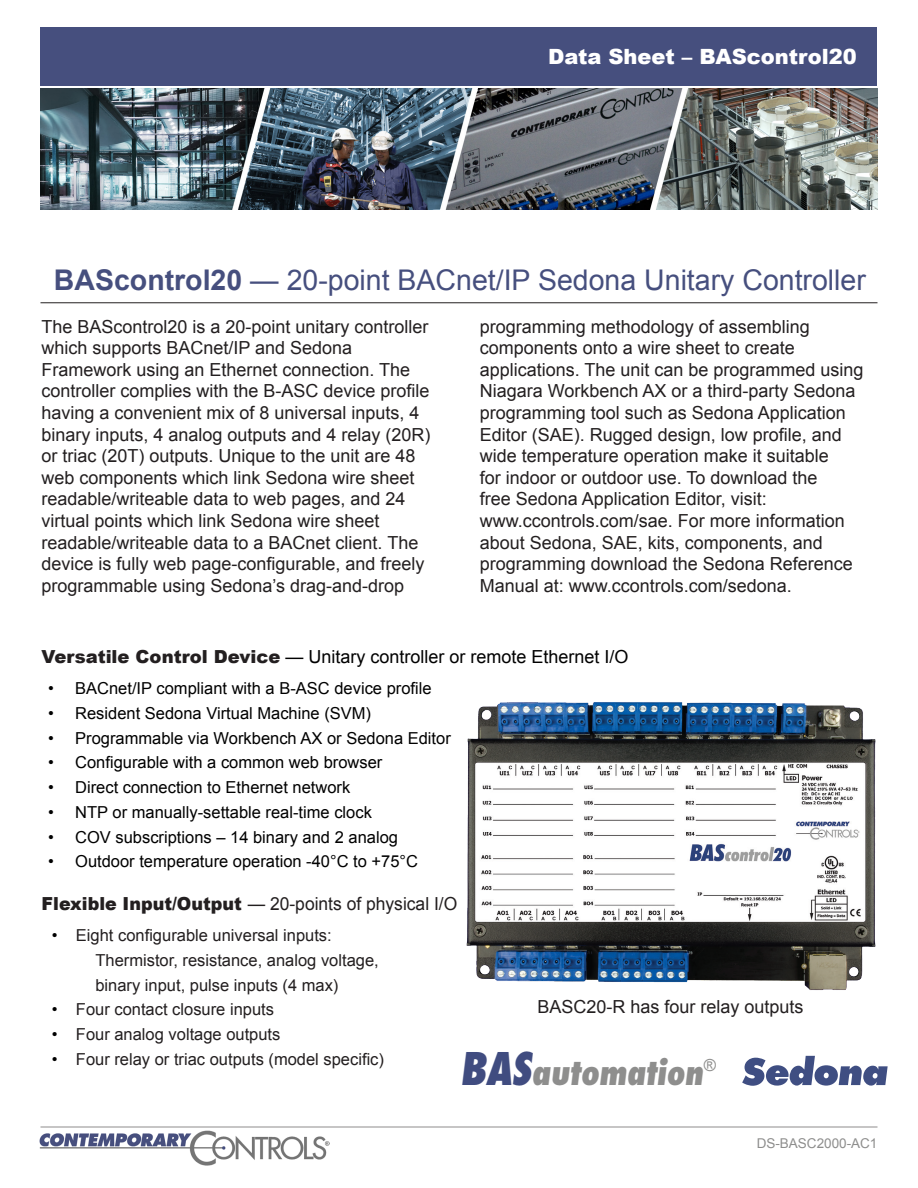
<style>
.page{position:relative;width:918px;height:1188px;background:#fff}
.page>*{position:absolute;margin:0;border:0;box-sizing:border-box;transform-origin:0 0}
.t1{font:italic 800 38.25px "Futura PT Cond";color:#8e8e8d}
.t2{font:28.5px "Arial";color:#464f7e}
.t3{font:900 21px "Arial";color:#fff}
.t4{font:18px/21.6px "Arial";color:#231f20}
.t5{font:18px "Arial";color:#000}
.t6{font:16.65px "Arial";color:#8e8e8d}
.t7{font:16.5px "Arial";color:#000}
.t8{font:16.5px "Arial";color:#231f20}
.t9{font:13.5px "Arial";color:#8e8e8d}
.s1{font-weight:700}
.s2{font-weight:900;color:#231f20}
.s3{font-weight:900}
.s4{color:#000}
.s5{font-size:49.5px;color:#404c80}
</style>
<div class="page">
<hr style="left:40px;top:1127px;width:838px;height:1px;background:#8e8d8c">
<div style="left:40px;top:27px;width:838px;height:59px;background:#464f7e"></div>
<img style="left:40px;top:1131px;width:290px;height:35px">
<hr style="left:40px;top:302px;width:838px;height:1px;background:#231f20">
<img style="left:40px;top:89px;width:838px;height:120px">
<img style="left:466px;top:702px;width:410px;height:288px">
<svg style="left:742px;top:1056px;width:146px;height:30px"></svg>
<p class="t3" style="left:548px;top:41px;width:310px">Data Sheet – BAScontrol20</p>
<p class="t2" style="left:54px;top:262px;width:814px"><span class="s1">BAScontrol20</span> — 20-point BACnet/IP Sedona Unitary Controller</p>
<p class="t4" style="left:41px;top:316px;width:391px">The BAScontrol20 is a 20-point unitary controller which supports BACnet/IP and Sedona Framework using an Ethernet connection. The controller complies with the B-ASC device profile having a convenient mix of 8 universal inputs, 4 binary inputs, 4 analog outputs and 4 relay (20R) or triac (20T) outputs. Unique to the unit are 48 web components which link Sedona wire sheet readable/writeable data to web pages, and 24 virtual points which link Sedona wire sheet readable/writeable data to a BACnet client. The device is fully web page-configurable, and freely programmable using Sedona’s drag-and-drop</p>
<p class="t4" style="left:480px;top:316px;width:385px">programming methodology of assembling components onto a wire sheet to create applications. The unit can be programmed using Niagara Workbench AX or a third-party Sedona programming tool such as Sedona Application Editor (SAE). Rugged design, low profile, and wide temperature operation make it suitable<br>for indoor or outdoor use. To download the<br>free Sedona Application Editor, visit: www.ccontrols.com/sae. For more information about Sedona, SAE, kits, components, and programming download the Sedona Reference Manual at: www.ccontrols.com/sedona.</p>
<p class="t5" style="left:41px;top:645px;width:589px"><span class="s2">Versatile Control Device</span> — Unitary controller or remote Ethernet I/O</p>
<p class="t7" style="left:48px;top:678px;width:385px">• BACnet/IP compliant with a B-ASC device profile</p>
<p class="t7" style="left:48px;top:702px;width:324px">• Resident Sedona Virtual Machine (SVM)</p>
<p class="t7" style="left:48px;top:727px;width:404px">• Programmable via Workbench AX or Sedona Editor</p>
<p class="t7" style="left:48px;top:752px;width:336px">• Configurable with a common web browser</p>
<p class="t7" style="left:48px;top:777px;width:304px">• Direct connection to Ethernet network</p>
<p class="t7" style="left:48px;top:801px;width:325px">• NTP or manually-settable real-time clock</p>
<p class="t7" style="left:48px;top:826px;width:351px">• COV subscriptions – 14 binary and 2 analog</p>
<p class="t7" style="left:48px;top:851px;width:371px">• Outdoor temperature operation -40°C to +75°C</p>
<p class="t4" style="left:41px;top:893px;width:417px"><span class="s3">Flexible Input/Output</span> — 20-points of physical I/O</p>
<p class="t8" style="left:52px;top:925px;width:281px"><span class="s4">•</span> Eight configurable universal inputs:</p>
<p class="t8" style="left:95px;top:949px;width:285px">Thermistor, resistance, analog voltage,</p>
<p class="t8" style="left:95px;top:974px;width:245px">binary input, pulse inputs (4 max)</p>
<p class="t8" style="left:52px;top:999px;width:224px"><span class="s4">•</span> Four contact closure inputs</p>
<p class="t8" style="left:52px;top:1024px;width:230px"><span class="s4">•</span> Four analog voltage outputs</p>
<p class="t8" style="left:52px;top:1048px;width:334px"><span class="s4">•</span> Four relay or triac outputs (model specific)</p>
<p class="t4" style="left:537px;top:997px;width:268px">BASC20-R has four relay outputs</p>
<p class="t1" style="left:462px;top:1050px;width:244px"><span class="s5">BAS</span>automation</p>
<p class="t6" style="left:704px;top:1054px;width:14px">®</p>
<p class="t9" style="left:757px;top:1134px;width:122px">DS-BASC2000-AC1</p>
</div>
